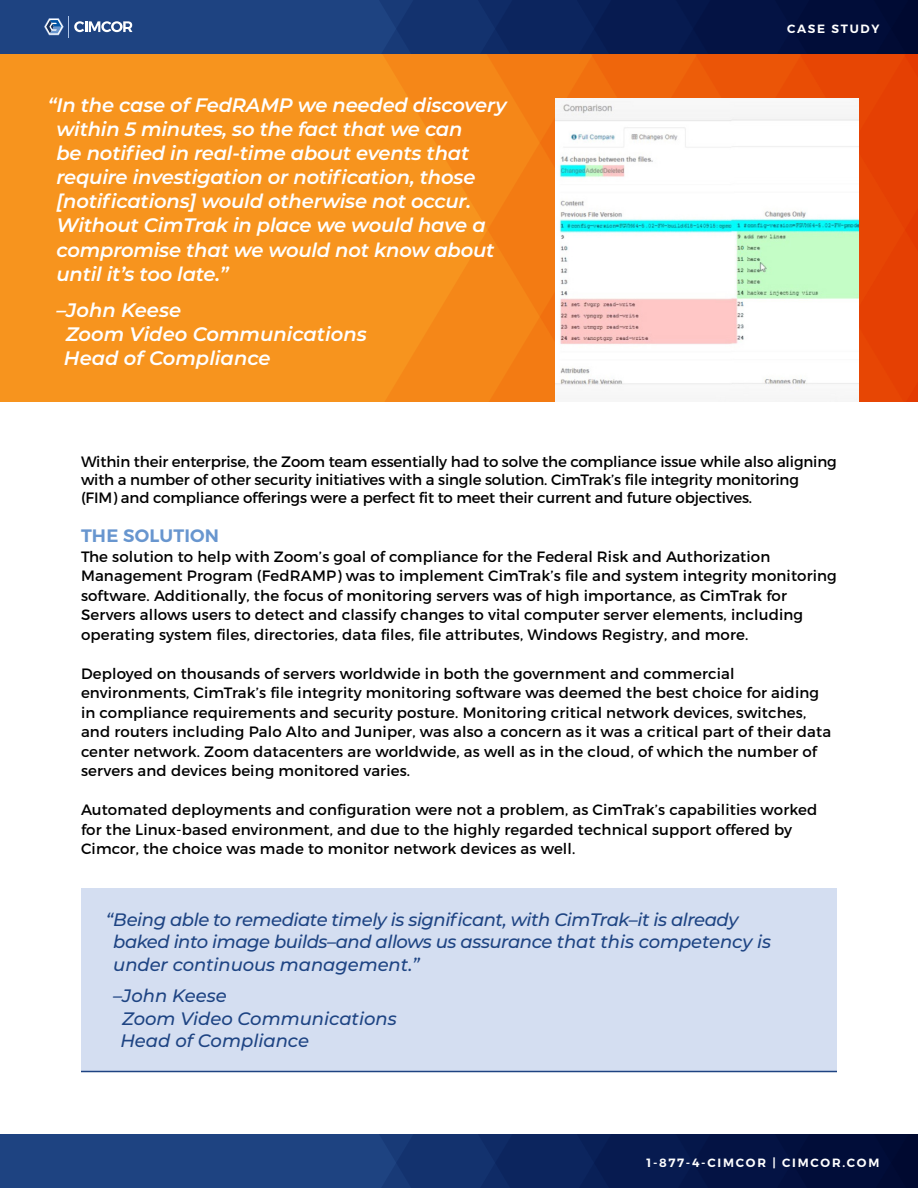
<style>
.page{position:relative;width:918px;height:1188px;background:#fff}
.page>*{position:absolute;margin:0;border:0;box-sizing:border-box;transform-origin:0 0}
.t1{font:italic 600 19.5px/24px "Montserrat";letter-spacing:-.01em;color:#fff}
.t2{font:italic 500 18px/22.5px "Montserrat";letter-spacing:-.02em;color:#1e4483}
.t3{font:italic 500 18px/22.5px "Montserrat";color:#1e4483}
.t4{font:600 18px "Montserrat";letter-spacing:.01em;color:#6896cf}
.t5{font:15px/19.5px "Montserrat";letter-spacing:.01em;color:#000}
.t6{font:15px/18px "Montserrat";letter-spacing:-.01em;color:#000}
.t7{font:600 12px "Montserrat";letter-spacing:.14em;color:#fff}
</style>
<div class="page">
<div style="left:0;top:0;width:44px;height:54px;background:#1e4381"></div>
<div style="left:0;top:1134px;width:129px;height:54px;background:#1e4381"></div>
<svg style="left:129px;top:1134px;width:789px;height:54px;background:#0f2960"></svg>
<div style="left:0;top:54px;width:44px;height:348px;background:#f7941e"></div>
<svg style="left:44px;top:0;width:874px;height:402px;background:#cb7526"></svg>
<img style="left:555px;top:98px;width:304px;height:304px">
<div style="left:81px;top:888px;width:756px;height:184px;background:#d4def1"></div>
<hr style="left:81px;top:1071px;width:756px;height:1px;background:#1e4382">
<p class="t1" style="left:56px;top:93px;width:452px;text-indent:-9px">“In the case of FedRAMP we needed discovery within 5 minutes, so the fact that we can<br>be notified in real-time about events that require investigation or notification, those [notifications] would otherwise not occur.<br>Without CimTrak in place we would have a compromise that we would not know about until it’s too late.”</p>
<h1 class="t1" style="left:64px;top:297px;width:304px;text-indent:-7px">–John Keese<br>Zoom Video Communications<br>Head of Compliance</h1>
<p class="t7" style="left:787px;top:21px;width:94px">CASE STUDY</p>
<p class="t6" style="left:81px;top:453px;width:757px">Within their enterprise, the Zoom team essentially had to solve the compliance issue while also aligning with a number of other security initiatives with a single solution. CimTrak’s file integrity monitoring (FIM) and compliance offerings were a perfect fit to meet their current and future objectives.</p>
<p class="t4" style="left:81px;top:525px;width:140px">THE SOLUTION</p>
<p class="t5" style="left:81px;top:547px;width:757px">The solution to help with Zoom’s goal of compliance for the Federal Risk and Authorization Management Program (FedRAMP) was to implement CimTrak’s file and system integrity monitoring software. Additionally, the focus of monitoring servers was of high importance, as CimTrak for Servers allows users to detect and classify changes to vital computer server elements, including operating system files, directories, data files, file attributes, Windows Registry, and more.</p>
<p class="t5" style="left:81px;top:664px;width:752px">Deployed on thousands of servers worldwide in both the government and commercial environments, CimTrak’s file integrity monitoring software was deemed the best choice for aiding in compliance requirements and security posture. Monitoring critical network devices, switches, and routers including Palo Alto and Juniper, was also a concern as it was a critical part of their data center network. Zoom datacenters are worldwide, as well as in the cloud, of which the number of servers and devices being monitored varies.</p>
<p class="t5" style="left:81px;top:800px;width:738px">Automated deployments and configuration were not a problem, as CimTrak’s capabilities worked for the Linux-based environment, and due to the highly regarded technical support offered by<br>Cimcor, the choice was made to monitor network devices as well.</p>
<p class="t2" style="left:113px;top:907px;width:659px;text-indent:-7px">“Being able to remediate timely is significant, with CimTrak–it is already baked into image builds–and allows us assurance that this competency is under continuous management.”</p>
<p class="t3" style="left:120px;top:984px;width:278px;text-indent:-7px">–John Keese<br>Zoom Video Communications<br>Head of Compliance</p>
<p class="t7" style="left:647px;top:1155px;width:234px">1-877-4-CIMCOR | CIMCOR.COM</p>
</div>
